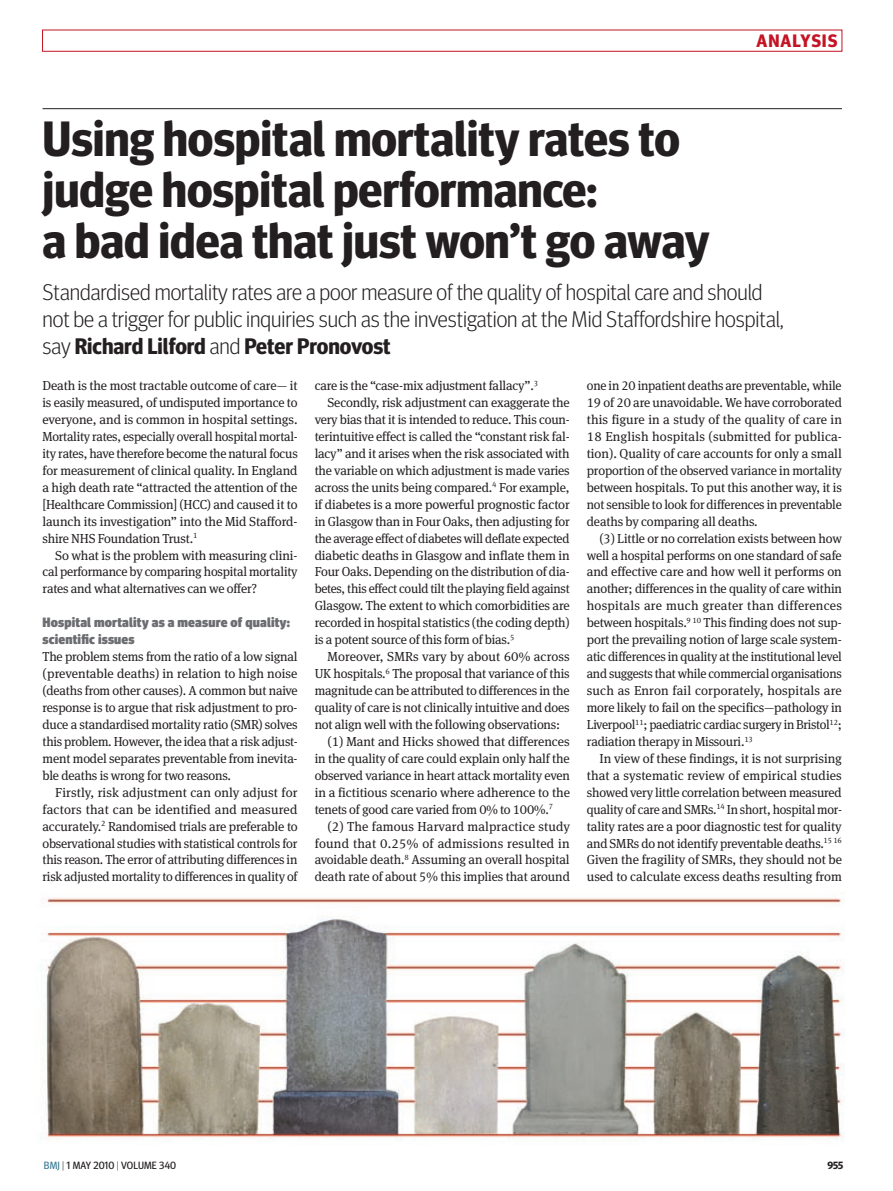
<style>
.page{position:relative;width:893px;height:1191px;background:#fff}
.page>*{position:absolute;margin:0;border:0;box-sizing:border-box;transform-origin:0 0}
.head_28_bold{font:700 49.5px/51px "Meta Headline OT";color:#231f20}
.intro_15{font:300 22.5px/27px "Meta Headline OT";color:#231f20}
.t1{font:700 18px "Meta Headline OT";letter-spacing:.06em;color:#c41324}
.crosshead{font:900 13.5px/17px "Meta Headline OT";letter-spacing:.015em;color:#6c6d70}
.body_3_col_indent{font:13.05px/17px "Meta Serif Pro";letter-spacing:-.015em;color:#231f20;text-align:justify}
.body_3_col{font:13.05px/17px "Meta Serif Pro";letter-spacing:-.015em;color:#231f20;text-align:justify}
.body_3_col_indent-2{font:13.05px/17px "Meta Serif Pro";letter-spacing:-.015em;color:#231f20;text-align:justify;scale:.96 1}
.t2{font:10.5px "Meta Headline OT";letter-spacing:.005em;color:#231f20}
.t3{font:700 10.5px "Meta Headline OT";color:#231f20}
.s1{font-weight:700}
.s2{color:#3c7b93}
.s3{font-weight:300}
</style>
<div class="page">
<hr style="left:43px;top:108px;width:799px;height:1px;background:#231f20">
<img style="left:42px;top:893px;width:802px;height:248px">
<p class="t1" style="left:756px;top:30px;width:83px">ANALYSIS</p>
<p class="head_28_bold" style="left:43px;top:112px;width:668px">Using hospital mortality rates to judge hospital performance:<br>a bad idea that just won’t go away</p>
<p class="intro_15" style="left:43px;top:278px;width:743px">Standardised mortality rates are a poor measure of the quality of hospital care and should not be a trigger for public inquiries such as the investigation at the Mid Staffordshire hospital, say <span class="s1">Richard Lilford</span> and <span class="s1">Peter Pronovost</span></p>
<p class="body_3_col" style="left:43px;top:376px;width:257px">Death is the most tractable outcome of care— it is easily measured, of undisputed importance to everyone, and is common in hospital settings.<br>Mortality rates, especially overall hospital mortal&shy;ity rates, have therefore become the natural focus for measurement of clinical quality. In England a high death rate “attracted the attention of the [Healthcare Commission] (HCC) and caused it to launch its investigation” into the Mid Stafford&shy;shire NHS Foundation Trust.<sup>1</sup></p>
<p class="body_3_col_indent" style="left:43px;top:546px;width:257px;text-indent:13px">So what is the problem with measuring clini&shy;cal performance by comparing hospital mortality rates and what alternatives can we offer?</p>
<p class="crosshead" style="left:43px;top:614px;width:249px">Hospital mortality as a measure of quality: scientific issues</p>
<p class="body_3_col" style="left:43px;top:647px;width:257px">The problem stems from the ratio of a low signal (preventable deaths) in relation to high noise (deaths from other causes). A common but naive response is to argue that risk adjustment to pro&shy;duce a standardised mortality ratio (SMR) solves this problem. However, the idea that a risk adjust&shy;ment model separates preventable from inevita&shy;ble deaths is wrong for two reasons.</p>
<p class="body_3_col_indent" style="left:43px;top:783px;width:257px;text-indent:13px">Firstly, risk adjustment can only adjust for factors that can be identified and measured accurately.<sup>2</sup> Randomised trials are preferable to observational studies with statistical controls for this reason. The error of attributing differences in risk adjusted mortality to differences in quality of</p>
<p class="body_3_col_indent" style="left:315px;top:376px;width:225px">care is the “case-mix adjustment fallacy”.<sup>3</sup></p>
<p class="body_3_col_indent" style="left:315px;top:393px;width:257px;text-indent:13px">Secondly, risk adjustment can exaggerate the very bias that it is intended to reduce. This coun&shy;terintuitive effect is called the “constant risk fal&shy;lacy” and it arises when the risk associated with the variable on which adjustment is made varies across the units being compared.<sup>4</sup> For example, if diabetes is a more powerful prognostic factor in Glasgow than in Four Oaks, then adjusting for the average effect of diabetes will deflate expected diabetic deaths in Glasgow and inflate them in Four Oaks. Depending on the distribution of dia&shy;betes, this effect could tilt the playing field against Glasgow. The extent to which comorbidities are recorded in hospital statistics (the coding depth) is a potent source of this form of bias.<sup>5</sup></p>
<p class="body_3_col_indent" style="left:315px;top:647px;width:257px;text-indent:13px">Moreover, SMRs vary by about 60% across UK hospitals.<sup>6</sup> The proposal that variance of this magnitude can be attributed to differences in the quality of care is not clinically intuitive and does not align well with the following observations:</p>
<p class="body_3_col_indent" style="left:315px;top:732px;width:257px;text-indent:13px">(1) Mant and Hicks showed that differences in the quality of care could explain only half the observed variance in heart attack mortality even in a fictitious scenario where adherence to the tenets of good care varied from 0% to 100%.<sup>7</sup></p>
<p class="body_3_col_indent" style="left:315px;top:817px;width:257px;text-indent:13px">(2) The famous Harvard malpractice study found that 0.25% of admissions resulted in avoidable death.<sup>8</sup> Assuming an overall hospital death rate of about 5% this implies that around</p>
<p class="body_3_col_indent-2" style="left:587px;top:376px;width:267px">one in 20 inpatient deaths are preventable, while 19 of 20 are unavoidable. We have corroborated this figure in a study of the quality of care in 18 English hospitals (submitted for publica&shy;tion). Quality of care accounts for only a small proportion of the observed variance in mortality between hospitals. To put this another way, it is not sensible to look for differences in preventable deaths by comparing all deaths.</p>
<p class="body_3_col_indent" style="left:587px;top:529px;width:257px;text-indent:13px">(3) Little or no correlation exists between how well a hospital performs on one standard of safe and effective care and how well it performs on another; differences in the quality of care within hospitals are much greater than differences between hospitals.<sup>9</sup> <sup>10</sup> This finding does not sup&shy;port the prevailing notion of large scale system&shy;atic differences in quality at the institutional level and suggests that while commercial organisations such as Enron fail corporately, hospitals are more likely to fail on the specifics—pathology in Liverpool<sup>11</sup>; paediatric cardiac surgery in Bristol<sup>12</sup>; radiation therapy in Missouri.<sup>13</sup></p>
<p class="body_3_col_indent" style="left:587px;top:749px;width:257px;text-indent:13px">In view of these findings, it is not surprising that a systematic review of empirical studies showed very little correlation between measured quality of care and SMRs.<sup>14</sup> In short, hospital mor&shy;tality rates are a poor diagnostic test for quality and SMRs do not identify preventable deaths.<sup>15</sup> <sup>16<br></sup>Given the fragility of SMRs, they should not be used to calculate excess deaths resulting from</p>
<p class="t2" style="left:44px;top:1159px;width:134px"><span class="s2">BMJ</span> <span class="s3">|</span> 1 MAY 2010 <span class="s3">|</span> VOLUME 340</p>
<p class="t3" style="left:827px;top:1159px;width:18px">955</p>
</div>
